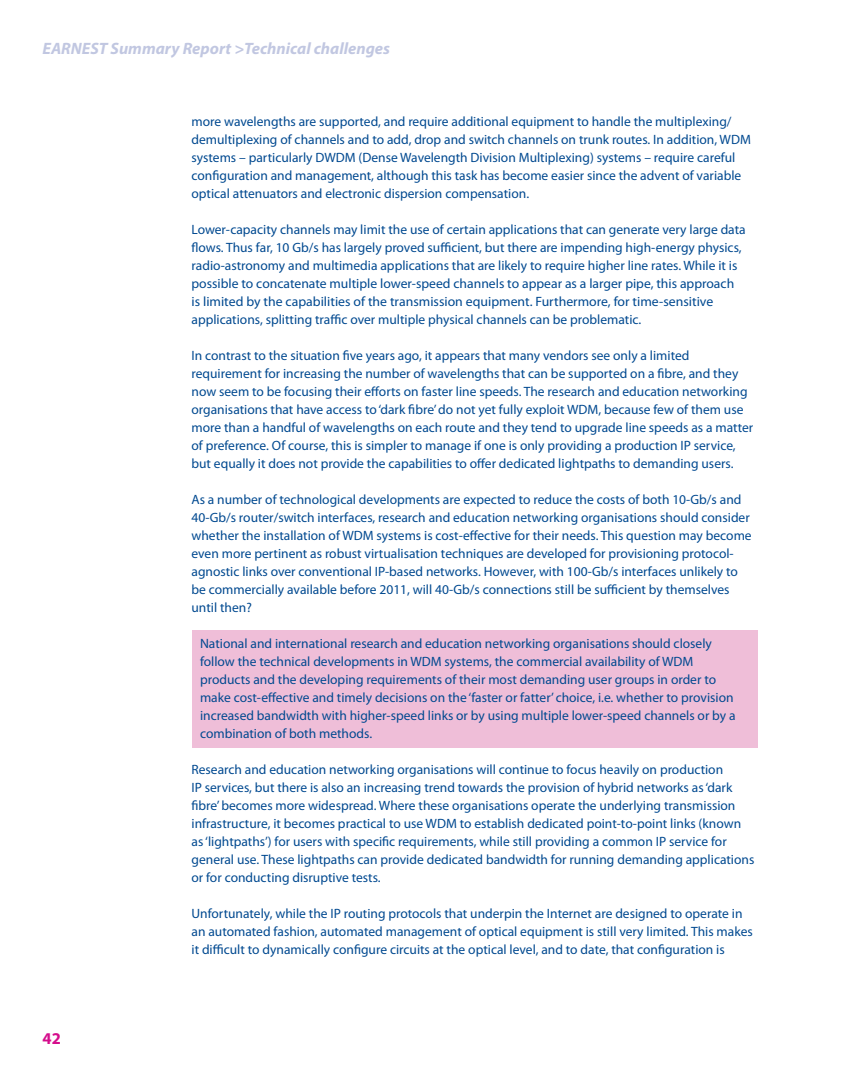
<style>
.page{position:relative;width:864px;height:1076px;background:#fff}
.page>*{position:absolute;margin:0;border:0;box-sizing:border-box;transform-origin:0 0}
.t1{font:italic 700 16.5px "Myriad Pro";color:#c1c7e1}
.t2{font:700 16.5px "Myriad Pro";color:#d50d8c}
.t3{font:13.5px/18px "Myriad Pro";color:#014990}
</style>
<div class="page">
<div style="left:192px;top:630px;width:564px;height:118px;background:#efbed8"></div>
<p class="t1" style="left:43px;top:38px;width:349px">EARNEST Summary Report &gt;Technical challenges</p>
<p class="t2" style="left:43px;top:1028px;width:20px">42</p>
<p class="t3" style="left:191px;top:112px;width:560px">more wavelengths are supported, and require additional equipment to handle the multiplexing/ demultiplexing of channels and to add, drop and switch channels on trunk routes. In addition, WDM systems – particularly DWDM (Dense Wavelength Division Multiplexing) systems – require careful configuration and management, although this task has become easier since the advent of variable optical attenuators and electronic dispersion compensation.</p>
<p class="t3" style="left:191px;top:220px;width:555px">Lower-capacity channels may limit the use of certain applications that can generate very large data flows. Thus far, 10 Gb/s has largely proved sufficient, but there are impending high-energy physics, radio-astronomy and multimedia applications that are likely to require higher line rates. While it is possible to concatenate multiple lower-speed channels to appear as a larger pipe, this approach is limited by the capabilities of the transmission equipment. Furthermore, for time-sensitive applications, splitting traffic over multiple physical channels can be problematic.</p>
<p class="t3" style="left:191px;top:346px;width:563px">In contrast to the situation five years ago, it appears that many vendors see only a limited requirement for increasing the number of wavelengths that can be supported on a fibre, and they now seem to be focusing their efforts on faster line speeds. The research and education networking organisations that have access to ‘dark fibre’ do not yet fully exploit WDM, because few of them use more than a handful of wavelengths on each route and they tend to upgrade line speeds as a matter of preference. Of course, this is simpler to manage if one is only providing a production IP service, but equally it does not provide the capabilities to offer dedicated lightpaths to demanding users.</p>
<p class="t3" style="left:191px;top:490px;width:561px">As a number of technological developments are expected to reduce the costs of both 10-Gb/s and 40-Gb/s router/switch interfaces, research and education networking organisations should consider whether the installation of WDM systems is cost-effective for their needs. This question may become even more pertinent as robust virtualisation techniques are developed for provisioning protocol&shy;agnostic links over conventional IP-based networks. However, with 100-Gb/s interfaces unlikely to be commercially available before 2011, will 40-Gb/s connections still be sufficient by themselves until then?</p>
<p class="t3" style="left:200px;top:634px;width:537px">National and international research and education networking organisations should closely follow the technical developments in WDM systems, the commercial availability of WDM products and the developing requirements of their most demanding user groups in order to make cost-effective and timely decisions on the ‘faster or fatter’ choice, i.e. whether to provision increased bandwidth with higher-speed links or by using multiple lower-speed channels or by a combination of both methods.</p>
<p class="t3" style="left:191px;top:760px;width:564px">Research and education networking organisations will continue to focus heavily on production<br>IP services, but there is also an increasing trend towards the provision of hybrid networks as ‘dark fibre’ becomes more widespread. Where these organisations operate the underlying transmission infrastructure, it becomes practical to use WDM to establish dedicated point-to-point links (known as ‘lightpaths’) for users with specific requirements, while still providing a common IP service for general use. These lightpaths can provide dedicated bandwidth for running demanding applications or for conducting disruptive tests.</p>
<p class="t3" style="left:191px;top:904px;width:562px">Unfortunately, while the IP routing protocols that underpin the Internet are designed to operate in an automated fashion, automated management of optical equipment is still very limited. This makes it difficult to dynamically configure circuits at the optical level, and to date, that configuration is</p>
</div>
